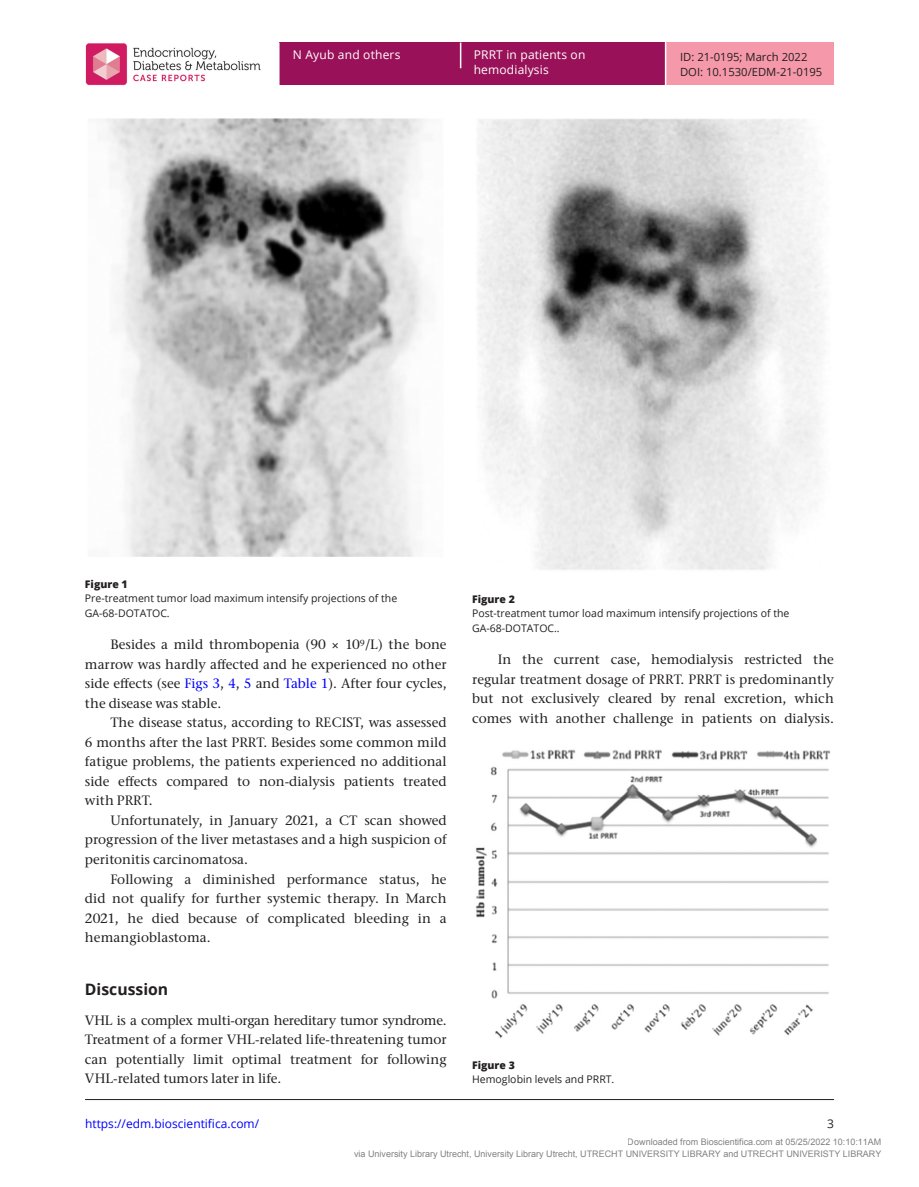
<style>
.page{position:relative;width:919px;height:1187px;background:#fff}
.page>*{position:absolute;margin:0;border:0;box-sizing:border-box;transform-origin:0 0}
.t1{font:700 15.75px "Open Sans";color:#231f20}
.TXI{font:500 13.5px/19.5px "Stone Serif ITC Pro";color:#231f20;text-align:justify}
.TXT{font:500 13.5px/19.5px "Stone Serif ITC Pro";color:#231f20;text-align:justify}
.t2{font:12px/14.7px "Open Sans";letter-spacing:.015em;color:#fff}
.t3{font:12px "Open Sans";color:#00f}
.t4{font:12px "Open Sans";color:#231f20}
.t5{font:11.25px/14.5px "Open Sans";color:#231f20}
.FC{font:10.5px/14.7px "Open Sans";color:#231f20}
.FC-2{font:800 10.5px "Open Sans";color:#231f20}
.t6{font:9px/12px "Arial";color:rgb(0 0 0/.5);text-align:right}
.s1{color:#00f}
</style>
<div class="page">
<div style="left:279px;top:43px;width:385px;height:42px;background:#991259"></div>
<div style="left:666px;top:43px;width:167px;height:42px;background:#f598a9"></div>
<svg style="left:460px;top:43px;width:1px;height:25px"></svg>
<img style="left:85px;top:43px;width:176px;height:42px">
<hr style="left:85px;top:1099px;width:749px;height:1px;background:#231f20">
<img style="left:104px;top:118px;width:323px;height:439px">
<img style="left:477px;top:118px;width:348px;height:452px">
<img style="left:476px;top:749px;width:354px;height:289px">
<p class="t2" style="left:293px;top:47px;width:109px">N Ayub and others</p>
<p class="t5" style="left:680px;top:50px;width:144px">ID: 21-0195; March 2022<br>DOI: 10.1530/EDM-21-0195</p>
<p class="t2" style="left:473px;top:47px;width:113px">PRRT in patients on hemodialysis</p>
<p class="FC-2" style="left:85px;top:575px;width:44px">Figure 1</p>
<p class="FC" style="left:85px;top:590px;width:314px">Pre-treatment tumor load maximum intensify projections of the<br>GA-68-DOTATOC.</p>
<p class="FC-2" style="left:472px;top:590px;width:44px">Figure 2</p>
<p class="FC" style="left:472px;top:605px;width:319px">Post-treatment tumor load maximum intensify projections of the<br>GA-68-DOTATOC..</p>
<p class="TXI" style="left:85px;top:635px;width:363px;text-indent:26px">Besides a mild thrombopenia (90 × 10<sup>9</sup>/L) the bone marrow was hardly affected and he experienced no other side effects (see <span class="s1">Figs 3</span>, <span class="s1">4</span>, <span class="s1">5</span> and <span class="s1">Table 1</span>). After four cycles, the disease was stable.</p>
<p class="TXI" style="left:85px;top:713px;width:363px;text-indent:26px">The disease status, according to RECIST, was assessed 6 months after the last PRRT. Besides some common mild fatigue problems, the patients experienced no additional side effects compared to non-dialysis patients treated with PRRT.</p>
<p class="TXI" style="left:85px;top:810px;width:363px;text-indent:26px">Unfortunately, in January 2021, a CT scan showed progression of the liver metastases and a high suspicion of peritonitis carcinomatosa.</p>
<p class="TXI" style="left:85px;top:869px;width:363px;text-indent:26px">Following a diminished performance status, he did not qualify for further systemic therapy. In March 2021, he died because of complicated bleeding in a hemangioblastoma.</p>
<h1 class="t1" style="left:85px;top:978px;width:85px">Discussion</h1>
<p class="TXT" style="left:85px;top:1010px;width:363px">VHL is a complex multi-organ hereditary tumor syndrome.<br>Treatment of a former VHL-related life-threatening tumor can potentially limit optimal treatment for following VHL-related tumors later in life.</p>
<p class="TXI" style="left:472px;top:650px;width:363px;text-indent:26px">In the current case, hemodialysis restricted the regular treatment dosage of PRRT. PRRT is predominantly but not exclusively cleared by renal excretion, which comes with another challenge in patients on dialysis.</p>
<p class="FC-2" style="left:472px;top:1056px;width:44px">Figure 3</p>
<p class="FC" style="left:472px;top:1071px;width:144px">Hemoglobin levels and PRRT.</p>
<p class="t3" style="left:85px;top:1115px;width:176px">https://edm.bioscientifica.com/</p>
<p class="t4" style="left:827px;top:1115px;width:8px">3</p>
<p class="t6" style="left:354px;top:1135px;width:529px">Downloaded from Bioscientifica.com at 05/25/2022 10:10:11AM<br>via University Library Utrecht, University Library Utrecht, UTRECHT UNIVERSITY LIBRARY and UTRECHT UNIVERISTY LIBRARY</p>
</div>
